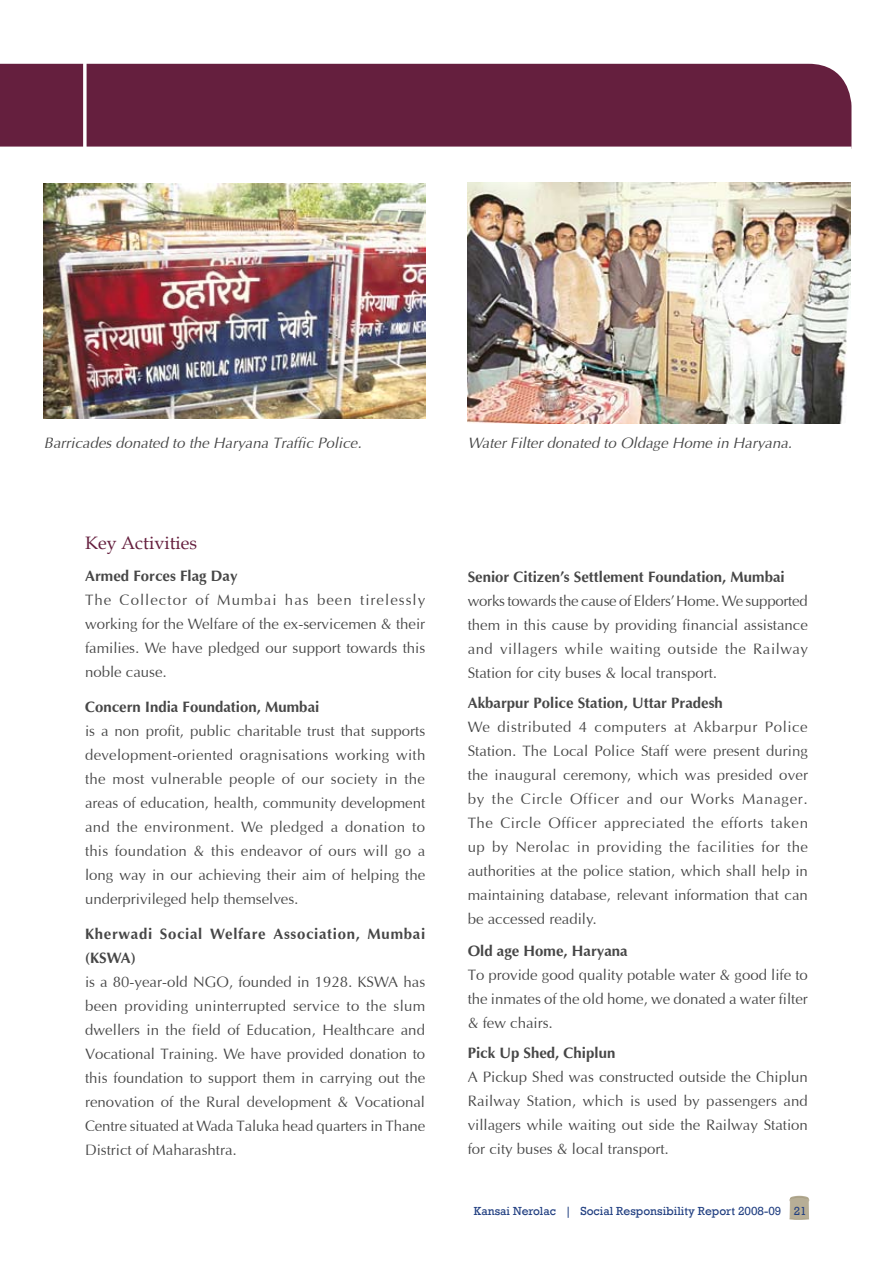
<style>
.page{position:relative;width:893px;height:1263px;background:#fff}
.page>*{position:absolute;margin:0;border:0;box-sizing:border-box;transform-origin:0 0}
.t1{font:18px "Book Antiqua";color:#651f3e}
.t2{font:15px/24px "Interface S Si";color:#464646;text-align:justify}
.t3{font:700 15px "Interface S Si";color:#464646}
.t4{font:italic 15px "Interface S Si";color:#464646}
.t5{font:700 15px/24px "Interface S Si";letter-spacing:.045em;color:#464646}
.t6{font:12px "Rockwell";color:#213f81}
</style>
<div class="page">
<img style="left:789px;top:1200px;width:20px;height:17px">
<svg style="left:789px;top:1196px;width:20px;height:4px"></svg>
<svg style="left:789px;top:1217px;width:20px;height:3px"></svg>
<div style="left:0;top:64px;width:851px;height:83px;background:#651f3e"></div>
<hr style="left:83px;top:61px;width:3px;height:393px;background:#fff">
<img style="left:44px;top:183px;width:381px;height:235px">
<img style="left:468px;top:183px;width:382px;height:240px">
<p class="t4" style="left:44px;top:433px;width:319px">Barricades donated to the Haryana Traffic Police.</p>
<p class="t4" style="left:468px;top:433px;width:326px">Water Filter donated to Oldage Home in Haryana.</p>
<p class="t1" style="left:85px;top:530px;width:114px">Key Activities</p>
<p class="t3" style="left:85px;top:567px;width:154px">Armed Forces Flag Day</p>
<p class="t2" style="left:85px;top:588px;width:342px">The Collector of Mumbai has been tirelessly working for the Welfare of the ex-servicemen &amp; their families. We have pledged our support towards this noble cause.</p>
<p class="t3" style="left:85px;top:697px;width:236px">Concern India Foundation, Mumbai</p>
<p class="t2" style="left:85px;top:719px;width:342px">is a non profit, public charitable trust that supports development-oriented oragnisations working with the most vulnerable people of our society in the areas of education, health, community development and the environment. We pledged a donation to this foundation &amp; this endeavor of ours will go a long way in our achieving their aim of helping the underprivileged help themselves.</p>
<p class="t5" style="left:85px;top:921px;width:342px">Kherwadi Social Welfare Association, Mumbai (KSWA)</p>
<p class="t2" style="left:85px;top:970px;width:342px">is a 80-year-old NGO, founded in 1928. KSWA has been providing uninterrupted service to the slum dwellers in the field of Education, Healthcare and Vocational Training. We have provided donation to this foundation to support them in carrying out the renovation of the Rural development &amp; Vocational Centre situated at Wada Taluka head quarters in Thane District of Maharashtra.</p>
<p class="t3" style="left:468px;top:567px;width:319px">Senior Citizen’s Settlement Foundation, Mumbai</p>
<p class="t2" style="left:468px;top:589px;width:342px">works towards the cause of Elders’ Home. We supported them in this cause by providing financial assistance and villagers while waiting outside the Railway Station for city buses &amp; local transport.</p>
<p class="t3" style="left:468px;top:694px;width:257px">Akbarpur Police Station, Uttar Pradesh</p>
<p class="t2" style="left:468px;top:715px;width:342px">We distributed 4 computers at Akbarpur Police Station. The Local Police Staff were present during the inaugural ceremony, which was presided over by the Circle Officer and our Works Manager.<br>The Circle Officer appreciated the efforts taken up by Nerolac in providing the facilities for the authorities at the police station, which shall help in maintaining database, relevant information that can be accessed readily.</p>
<p class="t3" style="left:468px;top:941px;width:162px">Old age Home, Haryana</p>
<p class="t2" style="left:468px;top:962px;width:342px">To provide good quality potable water &amp; good life to the inmates of the old home, we donated a water filter &amp; few chairs.</p>
<p class="t3" style="left:468px;top:1043px;width:149px">Pick Up Shed, Chiplun</p>
<p class="t2" style="left:468px;top:1065px;width:342px">A Pickup Shed was constructed outside the Chiplun Railway Station, which is used by passengers and villagers while waiting out side the Railway Station for city buses &amp; local transport.</p>
<p class="t6" style="left:474px;top:1204px;width:334px">Kansai Nerolac | Social Responsibility Report 2008-09 21</p>
</div>
